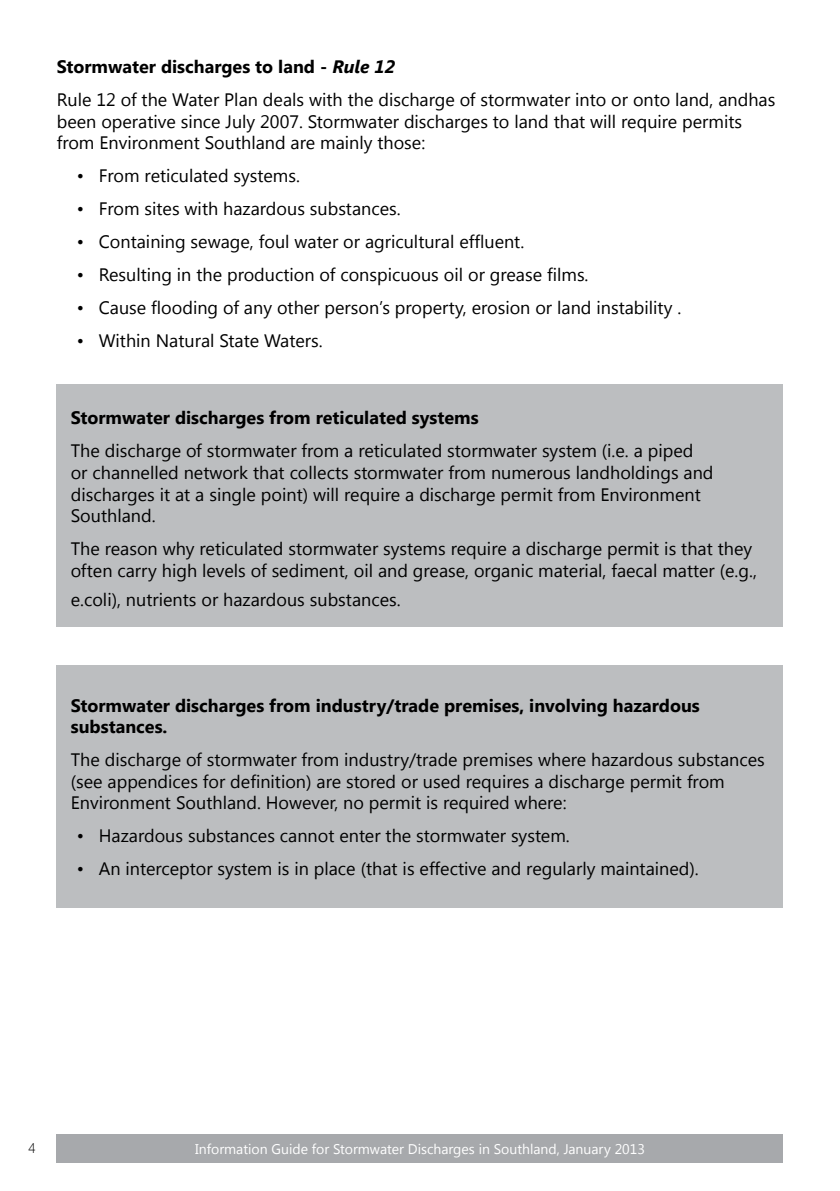
<style>
.page{position:relative;width:840px;height:1191px;background:#fff}
.page>*{position:absolute;margin:0;border:0;box-sizing:border-box;transform-origin:0 0}
.t1{font:18px/21.6px "Segoe UI";color:#000}
.t2{font:700 18px/21.6px "Segoe UI";color:#000}
.t3{font:14px "Segoe UI";color:#fff}
.t4{font:300 14px "Segoe UI";color:#000}
.s1{font-weight:700}
.s2{font-weight:700;font-style:italic}
</style>
<div class="page">
<div style="left:57px;top:1134px;width:725px;height:28px;background:#a7a9ac"></div>
<div style="left:57px;top:665px;width:725px;height:242px;background:#bcbec0"></div>
<div style="left:57px;top:384px;width:725px;height:242px;background:#bcbec0"></div>
<p class="t1" style="left:57px;top:50px;width:719px;line-height:33px"><span class="s1">Stormwater discharges to land -</span> <span class="s2">Rule 12<br></span>Rule 12 of the Water Plan deals with the discharge of stormwater into or onto land, andhas</p>
<p class="t1" style="left:57px;top:110px;width:686px">been operative since July 2007. Stormwater discharges to land that will require permits from Environment Southland are mainly those:</p>
<p class="t1" style="left:77px;top:164px;width:225px">• From reticulated systems.</p>
<p class="t1" style="left:77px;top:197px;width:325px">• From sites with hazardous substances.</p>
<p class="t1" style="left:77px;top:230px;width:449px">• Containing sewage, foul water or agricultural effluent.</p>
<p class="t1" style="left:77px;top:263px;width:513px">• Resulting in the production of conspicuous oil or grease films.</p>
<p class="t1" style="left:77px;top:296px;width:605px">• Cause flooding of any other person’s property, erosion or land instability .</p>
<p class="t1" style="left:77px;top:329px;width:247px">• Within Natural State Waters.</p>
<p class="t2" style="left:71px;top:406px;width:409px">Stormwater discharges from reticulated systems</p>
<p class="t1" style="left:71px;top:439px;width:644px">The discharge of stormwater from a reticulated stormwater system (i.e. a piped or channelled network that collects stormwater from numerous landholdings and discharges it at a single point) will require a discharge permit from Environment Southland.</p>
<p class="t1" style="left:71px;top:537px;width:687px">The reason why reticulated stormwater systems require a discharge permit is that they often carry high levels of sediment, oil and grease, organic material, faecal matter (e.g.,</p>
<p class="t1" style="left:71px;top:587px;width:331px">e.coli), nutrients or hazardous substances.</p>
<p class="t2" style="left:71px;top:693px;width:630px">Stormwater discharges from industry/trade premises, involving hazardous substances.</p>
<p class="t1" style="left:71px;top:748px;width:695px">The discharge of stormwater from industry/trade premises where hazardous substances (see appendices for definition) are stored or used requires a discharge permit from<br>Environment Southland. However, no permit is required where:</p>
<p class="t1" style="left:77px;top:824px;width:494px">• Hazardous substances cannot enter the stormwater system.</p>
<p class="t1" style="left:77px;top:857px;width:623px">• An interceptor system is in place (that is effective and regularly maintained).</p>
<p class="t4" style="left:28px;top:1138px;width:9px">4</p>
<p class="t3" style="left:195px;top:1138px;width:451px">Information Guide for Stormwater Discharges in Southland, January 2013</p>
</div>
